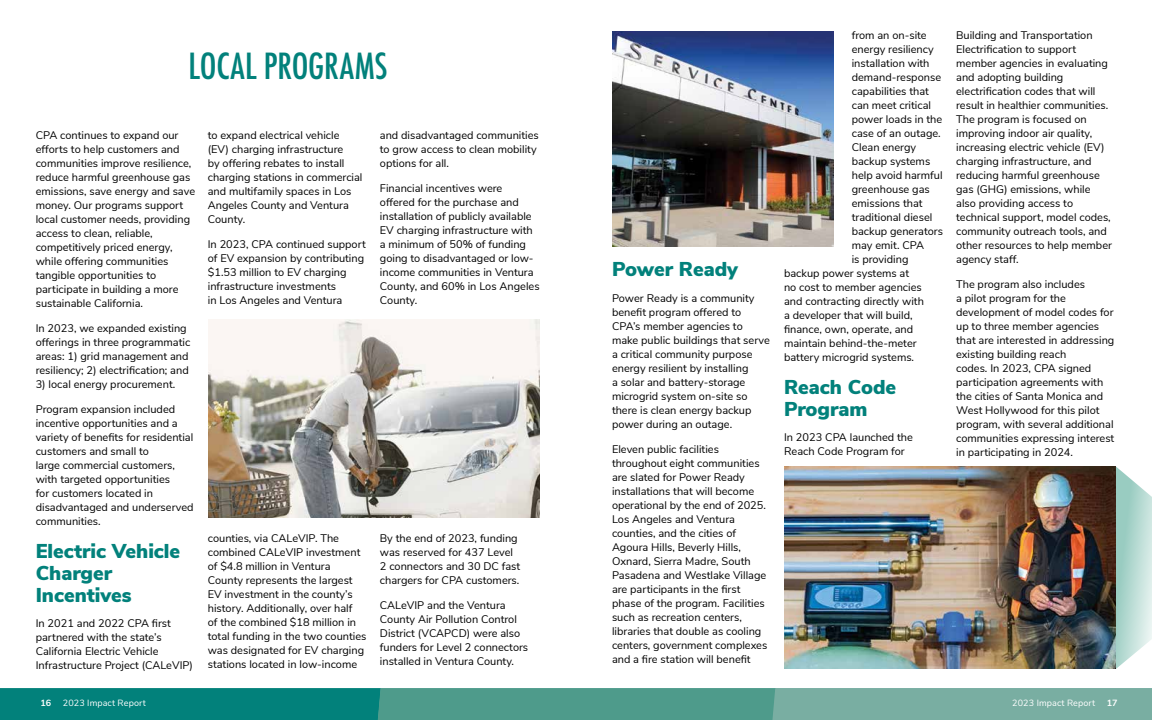
<style>
.page{position:relative;width:1152px;height:720px;background:#fff}
.page>*{position:absolute;margin:0;border:0;box-sizing:border-box;transform-origin:0 0}
.t1{font:500 condensed 35px "Futura";letter-spacing:-.005em;color:#02817b}
.t2{font:900 20px/22px "Nunito Sans";color:#02817b}
.t3{font:11px/14px "Nunito Sans";color:#000}
.t4{font:9px "Nunito Sans";letter-spacing:.01em;color:#fff}
.t5{font:700 9px "Nunito Sans";color:#fff}
</style>
<div class="page">
<img style="left:208px;top:319px;width:332px;height:199px">
<img style="left:612px;top:32px;width:222px;height:214px">
<img style="left:784px;top:467px;width:332px;height:202px">
<svg style="left:1116px;top:467px;width:36px;height:202px;background:#c0dfd8"></svg>
<svg style="left:0;top:688px;width:1152px;height:32px;background:#42988d"></svg>
<h1 class="t1" style="left:189px;top:43px;width:200px">LOCAL PROGRAMS</h1>
<p class="t3" style="left:36px;top:128px;width:161px">CPA continues to expand our efforts to help customers and communities improve resilience, reduce harmful greenhouse gas emissions, save energy and save money. Our programs support local customer needs, providing access to clean, reliable, competitively priced energy, while offering communities tangible opportunities to participate in building a more sustainable California.</p>
<p class="t3" style="left:36px;top:321px;width:156px">In 2023, we expanded existing offerings in three programmatic areas: 1) grid management and resiliency; 2) electrification; and</p>
<p class="t3" style="left:36px;top:377px;width:141px">3) local energy procurement.</p>
<p class="t3" style="left:36px;top:402px;width:159px">Program expansion included incentive opportunities and a variety of benefits for residential customers and small to<br>large commercial customers, with targeted opportunities<br>for customers located in disadvantaged and underserved communities.</p>
<h2 class="t2" style="left:36px;top:540px;width:146px">Electric Vehicle<br>Charger<br>Incentives</h2>
<p class="t3" style="left:36px;top:616px;width:159px">In 2021 and 2022 CPA first partnered with the state’s<br>California Electric Vehicle<br>Infrastructure Project (CALeVIP)</p>
<p class="t3" style="left:208px;top:128px;width:156px">to expand electrical vehicle (EV) charging infrastructure<br>by offering rebates to install charging stations in commercial and multifamily spaces in Los<br>Angeles County and Ventura<br>County.</p>
<p class="t3" style="left:208px;top:237px;width:159px">In 2023, CPA continued support of EV expansion by contributing $1.53 million to EV charging infrastructure investments<br>in Los Angeles and Ventura</p>
<p class="t3" style="left:208px;top:531px;width:160px">counties, via CALeVIP. The combined CALeVIP investment of $4.8 million in Ventura<br>County represents the largest<br>EV investment in the county’s history. Additionally, over half<br>of the combined $18 million in total funding in the two counties was designated for EV charging stations located in low-income</p>
<p class="t3" style="left:380px;top:128px;width:160px">and disadvantaged communities to grow access to clean mobility options for all.</p>
<p class="t3" style="left:380px;top:181px;width:161px">Financial incentives were offered for the purchase and installation of publicly available<br>EV charging infrastructure with a minimum of 50% of funding going to disadvantaged or low&shy;income communities in Ventura<br>County, and 60% in Los Angeles<br>County.</p>
<p class="t3" style="left:380px;top:531px;width:142px">By the end of 2023, funding was reserved for 437 Level<br>2 connectors and 30 DC fast chargers for CPA customers.</p>
<p class="t3" style="left:380px;top:598px;width:150px">CALeVIP and the Ventura<br>County Air Pollution Control<br>District (VCAPCD) were also funders for Level 2 connectors installed in Ventura County.</p>
<h2 class="t2" style="left:612px;top:258px;width:128px">Power Ready</h2>
<p class="t3" style="left:612px;top:290px;width:159px">Power Ready is a community benefit program offered to<br>CPA’s member agencies to make public buildings that serve a critical community purpose energy resilient by installing<br>a solar and battery-storage microgrid system on-site so there is clean energy backup power during an outage.</p>
<p class="t3" style="left:612px;top:441px;width:157px">Eleven public facilities throughout eight communities are slated for Power Ready installations that will become operational by the end of 2025.<br>Los Angeles and Ventura counties, and the cities of<br>Agoura Hills, Beverly Hills,<br>Oxnard, Sierra Madre, South<br>Pasadena and Westlake Village are participants in the first phase of the program. Facilities such as recreation centers, libraries that double as cooling centers, government complexes and a fire station will benefit</p>
<p class="t3" style="left:852px;top:28px;width:77px">from an on-site</p>
<p class="t3" style="left:852px;top:42px;width:84px">energy resiliency</p>
<p class="t3" style="left:852px;top:56px;width:79px">installation with</p>
<p class="t3" style="left:852px;top:70px;width:91px">demand-response</p>
<p class="t3" style="left:852px;top:84px;width:79px">capabilities that</p>
<p class="t3" style="left:852px;top:98px;width:81px">can meet critical</p>
<p class="t3" style="left:852px;top:112px;width:92px">power loads in the</p>
<p class="t3" style="left:852px;top:126px;width:91px">case of an outage.</p>
<p class="t3" style="left:852px;top:140px;width:66px">Clean energy</p>
<p class="t3" style="left:852px;top:154px;width:80px">backup systems</p>
<p class="t3" style="left:852px;top:168px;width:92px">help avoid harmful</p>
<p class="t3" style="left:852px;top:182px;width:80px">greenhouse gas</p>
<p class="t3" style="left:852px;top:196px;width:72px">emissions that</p>
<p class="t3" style="left:852px;top:210px;width:82px">traditional diesel</p>
<p class="t3" style="left:852px;top:224px;width:93px">backup generators</p>
<p class="t3" style="left:852px;top:238px;width:74px">may emit. CPA</p>
<p class="t3" style="left:852px;top:252px;width:58px">is providing</p>
<p class="t3" style="left:784px;top:266px;width:127px">backup power systems at</p>
<p class="t3" style="left:784px;top:280px;width:139px">no cost to member agencies</p>
<p class="t3" style="left:784px;top:294px;width:141px">and contracting directly with</p>
<p class="t3" style="left:784px;top:308px;width:130px">a developer that will build,</p>
<p class="t3" style="left:784px;top:322px;width:131px">finance, own, operate, and</p>
<p class="t3" style="left:784px;top:336px;width:134px">maintain behind-the-meter</p>
<p class="t3" style="left:784px;top:350px;width:132px">battery microgrid systems.</p>
<h2 class="t2" style="left:784px;top:376px;width:114px">Reach Code<br>Program</h2>
<p class="t3" style="left:784px;top:430px;width:130px">In 2023 CPA launched the<br>Reach Code Program for</p>
<p class="t3" style="left:956px;top:28px;width:157px">Building and Transportation<br>Electrification to support member agencies in evaluating and adopting building electrification codes that will result in healthier communities.<br>The program is focused on improving indoor air quality, increasing electric vehicle (EV) charging infrastructure, and reducing harmful greenhouse gas (GHG) emissions, while also providing access to technical support, model codes, community outreach tools, and other resources to help member agency staff.</p>
<p class="t3" style="left:956px;top:277px;width:160px">The program also includes<br>a pilot program for the development of model codes for up to three member agencies that are interested in addressing existing building reach<br>codes. In 2023, CPA signed participation agreements with the cities of Santa Monica and<br>West Hollywood for this pilot program, with several additional communities expressing interest in participating in 2024.</p>
<p class="t5" style="left:40px;top:697px;width:12px">16</p>
<p class="t4" style="left:63px;top:697px;width:84px">2023 Impact Report</p>
<p class="t4" style="left:1012px;top:697px;width:84px">2023 Impact Report</p>
<p class="t5" style="left:1107px;top:697px;width:12px">17</p>
</div>
